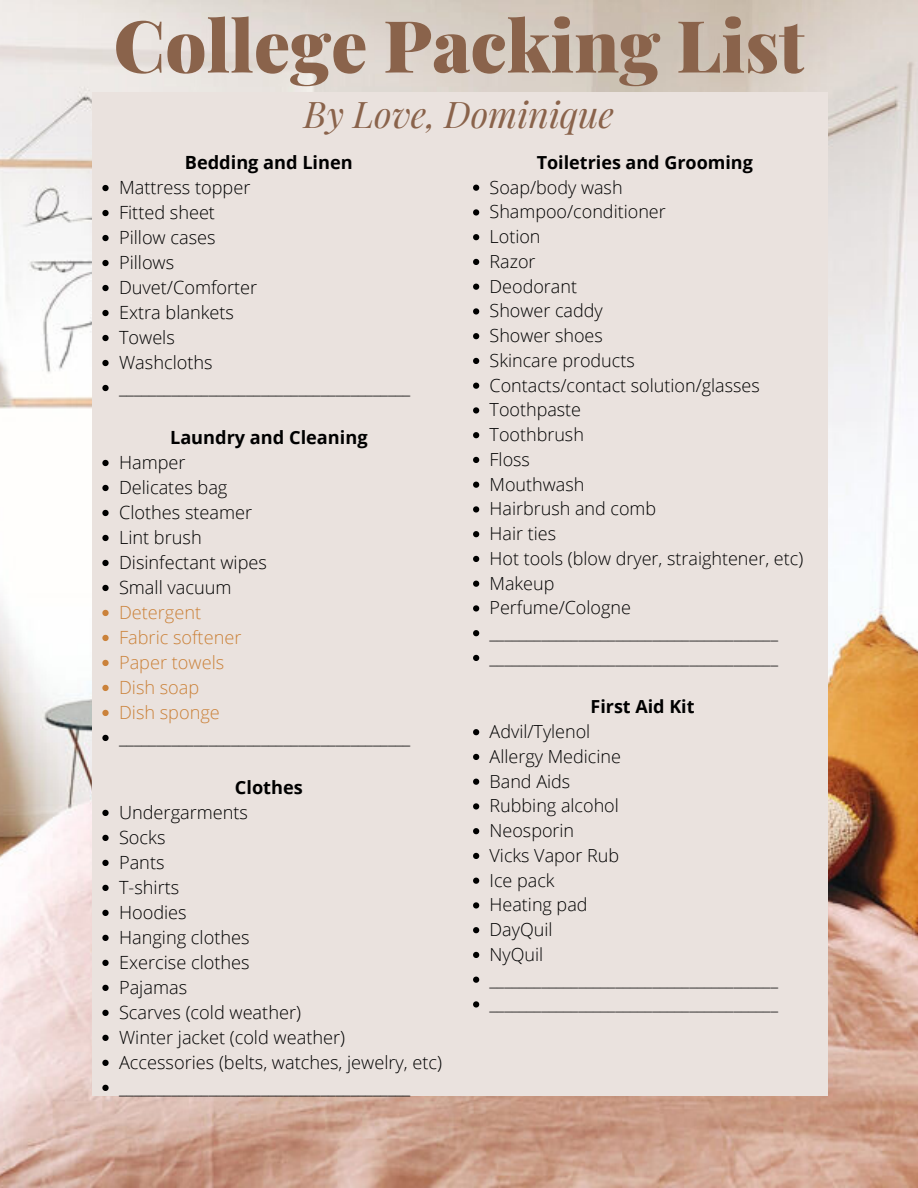
<style>
.page{position:relative;width:918px;height:1188px;background:#fff}
.page>*{position:absolute;margin:0;border:0;box-sizing:border-box;transform-origin:0 0}
.t1{font:900 72px "Playfair Display";color:#8a634b}
.t2{font:italic 36px "Playfair Display";color:#8a634b}
.t3{font:300 18.15px/25px "Open Sans";color:#000}
.t4{font:300 18.15px/25px "Open Sans";color:#cb823a}
.t5{font:700 18.15px "Open Sans";color:#000}
.t6{font:300 18px/24.8px "Open Sans";color:#000}
.t7{font:700 18px "Open Sans";color:#000}
</style>
<div class="page">
<img style="left:0;top:0;width:918px;height:1188px">
<div style="left:92px;top:92px;width:736px;height:1004px;background:#eae2de"></div>
<svg style="left:102px;top:185px;width:7px;height:6px"></svg>
<svg style="left:102px;top:210px;width:7px;height:6px"></svg>
<svg style="left:102px;top:235px;width:7px;height:6px"></svg>
<svg style="left:102px;top:260px;width:7px;height:6px"></svg>
<svg style="left:102px;top:285px;width:7px;height:6px"></svg>
<svg style="left:102px;top:310px;width:7px;height:6px"></svg>
<svg style="left:102px;top:335px;width:7px;height:6px"></svg>
<svg style="left:102px;top:360px;width:7px;height:6px"></svg>
<svg style="left:102px;top:385px;width:7px;height:6px"></svg>
<svg style="left:102px;top:460px;width:7px;height:6px"></svg>
<svg style="left:102px;top:485px;width:7px;height:6px"></svg>
<svg style="left:102px;top:510px;width:7px;height:6px"></svg>
<svg style="left:102px;top:535px;width:7px;height:6px"></svg>
<svg style="left:102px;top:560px;width:7px;height:6px"></svg>
<svg style="left:102px;top:585px;width:7px;height:6px"></svg>
<svg style="left:102px;top:610px;width:7px;height:6px"></svg>
<svg style="left:102px;top:635px;width:7px;height:6px"></svg>
<svg style="left:102px;top:660px;width:7px;height:6px"></svg>
<svg style="left:102px;top:685px;width:7px;height:6px"></svg>
<svg style="left:102px;top:710px;width:7px;height:6px"></svg>
<svg style="left:102px;top:735px;width:7px;height:6px"></svg>
<svg style="left:102px;top:810px;width:7px;height:6px"></svg>
<svg style="left:102px;top:835px;width:7px;height:6px"></svg>
<svg style="left:102px;top:860px;width:7px;height:6px"></svg>
<svg style="left:102px;top:885px;width:7px;height:6px"></svg>
<svg style="left:102px;top:910px;width:7px;height:6px"></svg>
<svg style="left:102px;top:935px;width:7px;height:6px"></svg>
<svg style="left:102px;top:960px;width:7px;height:6px"></svg>
<svg style="left:102px;top:985px;width:7px;height:6px"></svg>
<svg style="left:102px;top:1010px;width:7px;height:6px"></svg>
<svg style="left:102px;top:1035px;width:7px;height:6px"></svg>
<svg style="left:102px;top:1060px;width:7px;height:6px"></svg>
<svg style="left:102px;top:1085px;width:7px;height:6px"></svg>
<svg style="left:473px;top:185px;width:6px;height:6px"></svg>
<svg style="left:473px;top:209px;width:6px;height:7px"></svg>
<svg style="left:473px;top:234px;width:6px;height:6px"></svg>
<svg style="left:473px;top:259px;width:6px;height:6px"></svg>
<svg style="left:473px;top:284px;width:6px;height:6px"></svg>
<svg style="left:473px;top:308px;width:6px;height:7px"></svg>
<svg style="left:473px;top:333px;width:6px;height:6px"></svg>
<svg style="left:473px;top:358px;width:6px;height:6px"></svg>
<svg style="left:473px;top:383px;width:6px;height:6px"></svg>
<svg style="left:473px;top:407px;width:6px;height:7px"></svg>
<svg style="left:473px;top:432px;width:6px;height:6px"></svg>
<svg style="left:473px;top:457px;width:6px;height:6px"></svg>
<svg style="left:473px;top:482px;width:6px;height:6px"></svg>
<svg style="left:473px;top:506px;width:6px;height:7px"></svg>
<svg style="left:473px;top:531px;width:6px;height:6px"></svg>
<svg style="left:473px;top:556px;width:6px;height:6px"></svg>
<svg style="left:473px;top:581px;width:6px;height:6px"></svg>
<svg style="left:473px;top:605px;width:6px;height:7px"></svg>
<svg style="left:473px;top:630px;width:6px;height:6px"></svg>
<svg style="left:473px;top:655px;width:6px;height:6px"></svg>
<svg style="left:473px;top:729px;width:6px;height:6px"></svg>
<svg style="left:473px;top:754px;width:6px;height:6px"></svg>
<svg style="left:473px;top:779px;width:6px;height:6px"></svg>
<svg style="left:473px;top:803px;width:6px;height:7px"></svg>
<svg style="left:473px;top:828px;width:6px;height:6px"></svg>
<svg style="left:473px;top:853px;width:6px;height:6px"></svg>
<svg style="left:473px;top:878px;width:6px;height:6px"></svg>
<svg style="left:473px;top:902px;width:6px;height:7px"></svg>
<svg style="left:473px;top:927px;width:6px;height:6px"></svg>
<svg style="left:473px;top:952px;width:6px;height:6px"></svg>
<svg style="left:473px;top:977px;width:6px;height:6px"></svg>
<svg style="left:473px;top:1001px;width:6px;height:7px"></svg>
<h1 class="t1" style="left:114px;top:-5px;width:692px">College Packing List</h1>
<h2 class="t2" style="left:304px;top:89px;width:312px">By Love, Dominique</h2>
<p class="t5" style="left:185px;top:150px;width:169px">Bedding and Linen</p>
<p class="t3" style="left:119px;top:174px;width:293px">Mattress topper<br>Fitted sheet<br>Pillow cases<br>Pillows<br>Duvet/Comforter<br>Extra blankets<br>Towels<br>Washcloths _______________________________________</p>
<p class="t5" style="left:170px;top:425px;width:199px">Laundry and Cleaning</p>
<p class="t3" style="left:119px;top:449px;width:149px">Hamper<br>Delicates bag<br>Clothes steamer<br>Lint brush<br>Disinfectant wipes<br>Small vacuum</p>
<p class="t4" style="left:119px;top:599px;width:124px">Detergent<br>Fabric softener<br>Paper towels<br>Dish soap<br>Dish sponge</p>
<p class="t3" style="left:119px;top:724px;width:293px">_______________________________________</p>
<p class="t5" style="left:235px;top:774px;width:69px">Clothes</p>
<p class="t3" style="left:119px;top:799px;width:324px">Undergarments<br>Socks<br>Pants<br>T-shirts<br>Hoodies<br>Hanging clothes<br>Exercise clothes<br>Pajamas<br>Scarves (cold weather)<br>Winter jacket (cold weather)<br>Accessories (belts, watches, jewelry, etc) _______________________________________</p>
<p class="t7" style="left:537px;top:150px;width:218px">Toiletries and Grooming</p>
<p class="t6" style="left:490px;top:174px;width:315px">Soap/body wash<br>Shampoo/conditioner<br>Lotion<br>Razor<br>Deodorant<br>Shower caddy<br>Shower shoes<br>Skincare products<br>Contacts/contact solution/glasses<br>Toothpaste<br>Toothbrush<br>Floss<br>Mouthwash<br>Hairbrush and comb<br>Hair ties<br>Hot tools (blow dryer, straightener, etc)<br>Makeup<br>Perfume/Cologne _______________________________________ _______________________________________</p>
<p class="t7" style="left:590px;top:694px;width:106px">First Aid Kit</p>
<p class="t6" style="left:490px;top:719px;width:290px">Advil/Tylenol<br>Allergy Medicine<br>Band Aids<br>Rubbing alcohol<br>Neosporin<br>Vicks Vapor Rub<br>Ice pack<br>Heating pad<br>DayQuil<br>NyQuil _______________________________________ _______________________________________</p>
</div>
